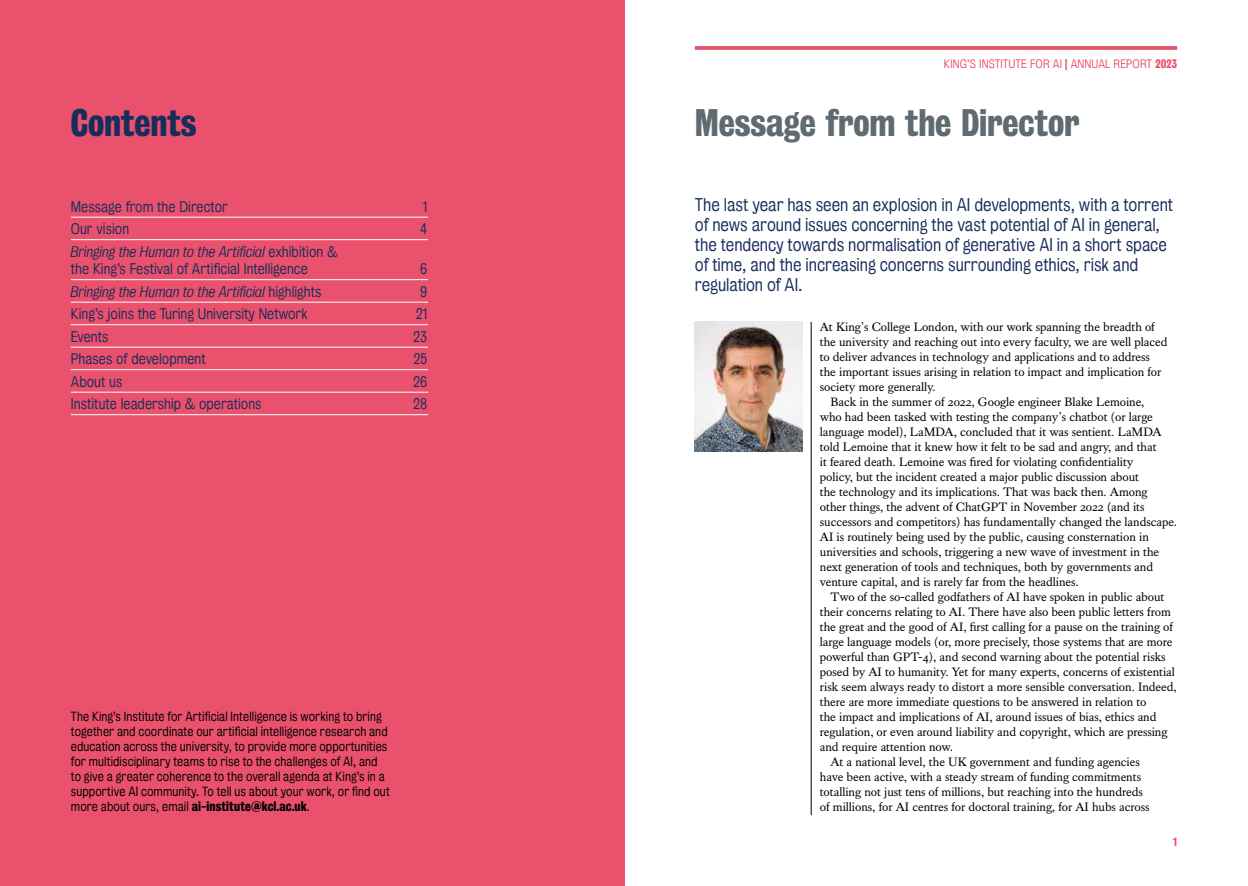
<style>
.page{position:relative;width:1248px;height:886px;background:#fff}
.page>*{position:absolute;margin:0;border:0;box-sizing:border-box;transform-origin:0 0}
.t1{font:35px "Kings Bureau Grot Three Seven";letter-spacing:-.005em;color:#5f6b70}
.t2{font:35px "Kings Bureau Grot Three Seven";letter-spacing:-.005em;color:#172d5b}
.t3{font:16.88px/20px "Kings Bureau Grot Five One";letter-spacing:-.005em;color:#172d5b}
.t4{font:14px/17.5px "Kings Bureau Grot Five One";color:#172d5b}
.t5{font:italic 14px "Kings Bureau Grot Five One";color:#172d5b}
.t6{font:12.5px "Kings Caslon Text";letter-spacing:-.005em;color:#000}
.t7{font:12.5px "Kings Bureau Grot Three Seven";letter-spacing:.005em;color:#000}
.t8{font:12.25px/15px "Kings Bureau Grot Five One";letter-spacing:.005em;color:#000}
.t9{font:11.25px "Kings Bureau Grot Five One";letter-spacing:.01em;color:#ea516d}
.t10{font:11.25px "Kings Bureau Grot Three Seven";color:#ea516d}
.s1{font-style:italic}
.s2{font-style:normal}
.s3{font-family:"Kings Bureau Grot Five One";font-size:12.25px}
.s4{font-family:"Kings Bureau Grot Five One";font-size:11.88px}
.s5{font-family:"Kings Bureau Grot Three Seven"}
.s6{font-size:11.88px}
</style>
<div class="page">
<svg style="left:694px;top:46px;width:482px;height:4px;background:#eb5b75"></svg>
<div style="left:0;top:0;width:624px;height:886px;background:#ea516d"></div>
<hr style="left:71px;top:217px;width:357px;height:1px;background:#fff">
<hr style="left:71px;top:239px;width:357px;height:1px;background:#fff">
<hr style="left:71px;top:279px;width:357px;height:1px;background:#fff">
<hr style="left:71px;top:302px;width:357px;height:1px;background:#fff">
<hr style="left:71px;top:324px;width:357px;height:1px;background:#fff">
<hr style="left:71px;top:347px;width:357px;height:1px;background:#fff">
<hr style="left:71px;top:369px;width:357px;height:1px;background:#fff">
<hr style="left:71px;top:392px;width:357px;height:1px;background:#fff">
<hr style="left:71px;top:414px;width:357px;height:1px;background:#fff">
<hr style="left:810px;top:322px;width:1px;height:493px;background:#000">
<img style="left:694px;top:322px;width:108px;height:129px">
<h1 class="t2" style="left:71px;top:103px;width:127px">Contents</h1>
<p class="t4" style="left:71px;top:198px;width:158px">Message from the Director</p>
<p class="t4" style="left:423px;top:198px;width:6px">1</p>
<p class="t4" style="left:71px;top:220px;width:60px">Our vision</p>
<p class="t4" style="left:420px;top:220px;width:9px">4</p>
<p class="t4" style="left:71px;top:243px;width:268px"><span class="s1">Bringing the Human to the Artificial</span> exhibition &amp; the King’s Festival of Artificial Intelligence</p>
<p class="t4" style="left:420px;top:260px;width:9px">6</p>
<p class="t5" style="left:71px;top:284px;width:252px">Bringing the Human to the Artificial <span class="s2">highlights</span></p>
<p class="t4" style="left:420px;top:283px;width:9px">9</p>
<p class="t4" style="left:71px;top:305px;width:238px">King’s joins the Turing University Network</p>
<p class="t4" style="left:416px;top:305px;width:13px">21</p>
<p class="t4" style="left:71px;top:328px;width:39px">Events</p>
<p class="t4" style="left:413px;top:328px;width:15px">23</p>
<p class="t4" style="left:71px;top:350px;width:136px">Phases of development</p>
<p class="t4" style="left:413px;top:350px;width:15px">25</p>
<p class="t4" style="left:71px;top:373px;width:53px">About us</p>
<p class="t4" style="left:413px;top:373px;width:16px">26</p>
<p class="t4" style="left:71px;top:395px;width:192px">Institute leadership &amp; operations</p>
<p class="t4" style="left:413px;top:395px;width:16px">28</p>
<p class="t8" style="left:71px;top:709px;width:320px">The King’s Institute for Artificial Intelligence is working to bring together and coordinate our artificial intelligence research and education across the university, to provide more opportunities for multidisciplinary teams to rise to the challenges of AI, and to give a greater coherence to the overall agenda at King’s in a supportive AI community. To tell us about your work, or find out</p>
<p class="t7" style="left:71px;top:799px;width:240px"><span class="s3">more about ours, email</span> ai-institute@kcl.ac.uk<span class="s4">.</span></p>
<p class="t9" style="left:943px;top:58px;width:235px">KING’S INSTITUTE FOR AI <span class="s5">|</span> ANNUAL REPORT <span class="s5">2023</span></p>
<h1 class="t1" style="left:694px;top:103px;width:386px">Message from the Director</h1>
<p class="t3" style="left:694px;top:195px;width:480px">The last year has seen an explosion in AI developments, with a torrent of news around issues concerning the vast potential of AI in general, the tendency towards normalisation of generative AI in a short space of time, and the increasing concerns surrounding ethics, risk and regulation of AI.</p>
<p class="t6" style="left:819px;top:320px;width:336px">At King’s College London, with our work spanning the breadth of</p>
<p class="t6" style="left:819px;top:335px;width:349px">the university and reaching out into every faculty, we are well placed</p>
<p class="t6" style="left:819px;top:350px;width:331px">to deliver advances in technology and applications and to address</p>
<p class="t6" style="left:819px;top:365px;width:343px">the important issues arising in relation to impact and implication for</p>
<p class="t6" style="left:819px;top:380px;width:117px">society more generally.</p>
<p class="t6" style="left:830px;top:395px;width:315px">Back in the summer of <span class="s6">2022</span>, Google engineer Blake Lemoine,</p>
<p class="t6" style="left:819px;top:410px;width:334px">who had been tasked with testing the company’s chatbot (or large</p>
<p class="t6" style="left:819px;top:425px;width:343px">language model), LaMDA, concluded that it was sentient. LaMDA</p>
<p class="t6" style="left:819px;top:440px;width:338px">told Lemoine that it knew how it felt to be sad and angry, and that</p>
<p class="t6" style="left:819px;top:455px;width:315px">it feared death. Lemoine was fired for violating confidentiality</p>
<p class="t6" style="left:819px;top:470px;width:321px">policy, but the incident created a major public discussion about</p>
<p class="t6" style="left:819px;top:485px;width:329px">the technology and its implications. That was back then. Among</p>
<p class="t6" style="left:819px;top:500px;width:326px">other things, the advent of ChatGPT in November <span class="s6">2022</span> (and its</p>
<p class="t6" style="left:819px;top:515px;width:358px">successors and competitors) has fundamentally changed the landscape.</p>
<p class="t6" style="left:819px;top:530px;width:330px">AI is routinely being used by the public, causing consternation in</p>
<p class="t6" style="left:819px;top:545px;width:341px">universities and schools, triggering a new wave of investment in the</p>
<p class="t6" style="left:819px;top:560px;width:335px">next generation of tools and techniques, both by governments and</p>
<p class="t6" style="left:819px;top:575px;width:260px">venture capital, and is rarely far from the headlines.</p>
<p class="t6" style="left:830px;top:590px;width:335px">Two of the so-called godfathers of AI have spoken in public about</p>
<p class="t6" style="left:819px;top:605px;width:352px">their concerns relating to AI. There have also been public letters from</p>
<p class="t6" style="left:819px;top:620px;width:354px">the great and the good of AI, first calling for a pause on the training of</p>
<p class="t6" style="left:819px;top:635px;width:354px">large language models (or, more precisely, those systems that are more</p>
<p class="t6" style="left:819px;top:650px;width:347px">powerful than GPT-<span class="s6">4</span>), and second warning about the potential risks</p>
<p class="t6" style="left:819px;top:665px;width:356px">posed by AI to humanity. Yet for many experts, concerns of existential</p>
<p class="t6" style="left:819px;top:680px;width:358px">risk seem always ready to distort a more sensible conversation. Indeed,</p>
<p class="t6" style="left:819px;top:695px;width:328px">there are more immediate questions to be answered in relation to</p>
<p class="t6" style="left:819px;top:710px;width:338px">the impact and implications of AI, around issues of bias, ethics and</p>
<p class="t6" style="left:819px;top:725px;width:349px">regulation, or even around liability and copyright, which are pressing</p>
<p class="t6" style="left:819px;top:740px;width:134px">and require attention now.</p>
<p class="t6" style="left:830px;top:755px;width:311px">At a national level, the UK government and funding agencies</p>
<p class="t6" style="left:819px;top:770px;width:323px">have been active, with a steady stream of funding commitments</p>
<p class="t6" style="left:819px;top:785px;width:324px">totalling not just tens of millions, but reaching into the hundreds</p>
<p class="t6" style="left:819px;top:800px;width:331px">of millions, for AI centres for doctoral training, for AI hubs across</p>
<p class="t10" style="left:1172px;top:835px;width:6px">1</p>
</div>
